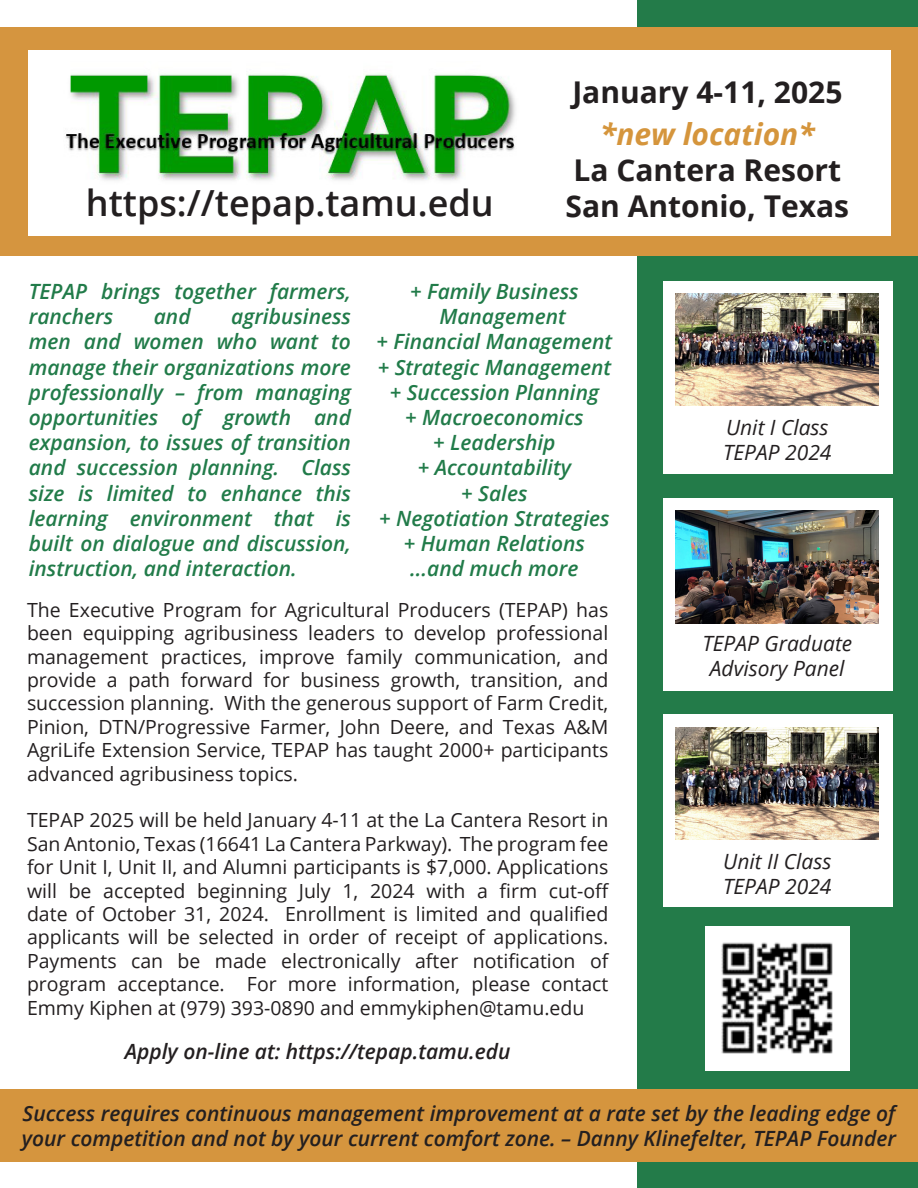
<style>
.page{position:relative;width:918px;height:1188px;background:#fff}
.page>*{position:absolute;margin:0;border:0;box-sizing:border-box;transform-origin:0 0}
.t1{font:600 36px "Open Sans";color:#231f20}
.t2{font:700 30px/36px "Open Sans";color:#231f20;text-align:center}
.t3{font:italic 600 21px/25.2px "Open Sans";color:#217b49}
.t4{font:italic 600 21px/25.2px "Open Sans";color:#231f20}
.t5{font:italic 21px/25.2px "Open Sans";color:#231f20}
.t6{font:19.5px/23.4px "Open Sans";color:#231f20;text-align:justify}
.s1{font-style:italic;color:#d5953c}
</style>
<div class="page">
<div style="left:637px;top:0;width:281px;height:1188px;background:#237b49"></div>
<div style="left:0;top:27px;width:918px;height:229px;background:#d5953f"></div>
<div style="left:29px;top:50px;width:862px;height:186px;background:#fff"></div>
<img style="left:65px;top:73px;width:451px;height:108px">
<div style="left:0;top:1090px;width:918px;height:72px;background:#d5953e"></div>
<div style="left:663px;top:281px;width:229px;height:192px;background:#fff"></div>
<img style="left:676px;top:293px;width:203px;height:113px">
<div style="left:663px;top:498px;width:229px;height:192px;background:#fff"></div>
<img style="left:675px;top:511px;width:204px;height:113px">
<div style="left:663px;top:714px;width:229px;height:193px;background:#fff"></div>
<img style="left:676px;top:727px;width:203px;height:113px">
<img style="left:705px;top:926px;width:144px;height:144px">
<p class="t1" style="left:86px;top:178px;width:409px">https://tepap.tamu.edu</p>
<p class="t2" style="left:572px;top:73px;width:272px">January 4-11, 2025</p>
<p class="t2" style="left:574px;top:115px;width:269px"><span class="s1">*new location*<br></span>La Cantera Resort</p>
<p class="t2" style="left:566px;top:187px;width:285px">San Antonio, Texas</p>
<p class="t3" style="left:29px;top:278px;width:324px">TEPAP brings together farmers, ranchers</p>
<p class="t3" style="left:439px;top:278px;width:141px;text-indent:-29px">+ Family Business<br>Management</p>
<p class="t3" style="left:377px;top:329px;width:237px">+ Financial Management</p>
<p class="t3" style="left:378px;top:354px;width:235px">+ Strategic Management</p>
<p class="t3" style="left:390px;top:379px;width:211px">+ Succession Planning</p>
<p class="t3" style="left:405px;top:404px;width:180px">+ Macroeconomics</p>
<p class="t3" style="left:433px;top:430px;width:124px">+ Leadership</p>
<p class="t3" style="left:418px;top:455px;width:155px">+ Accountability</p>
<p class="t3" style="left:461px;top:480px;width:68px">+ Sales</p>
<p class="t3" style="left:379px;top:505px;width:232px">+ Negotiation Strategies</p>
<p class="t3" style="left:404px;top:530px;width:183px">+ Human Relations</p>
<p class="t3" style="left:410px;top:556px;width:170px">...and much more</p>
<p class="t6" style="left:27px;top:597px;width:583px">The Executive Program for Agricultural Producers (TEPAP) has been equipping agribusiness leaders to develop professional management practices, improve family communication, and provide a path forward for business growth, transition, and succession planning. With the generous support of Farm Credit, Pinion, DTN/Progressive Farmer, John Deere, and Texas A&amp;M AgriLife Extension Service, TEPAP has taught 2000+ participants advanced agribusiness topics.</p>
<p class="t6" style="left:27px;top:808px;width:584px">TEPAP 2025 will be held January 4-11 at the La Cantera Resort in San Antonio, Texas (16641 La Cantera Parkway). The program fee for Unit I, Unit II, and Alumni participants is $7,000. Applications will be accepted beginning July 1, 2024 with a firm cut-off date of October 31, 2024. Enrollment is limited and qualified applicants will be selected in order of receipt of applications.<br>Payments can be made electronically after notification of program acceptance. For more information, please contact Emmy Kiphen at (979) 393-0890 and emmykiphen@tamu.edu</p>
<p class="t4" style="left:125px;top:1039px;width:387px">Apply on-line at: https://tepap.tamu.edu</p>
<p class="t3" style="left:29px;top:304px;width:324px;text-align:justify;text-indent:203px">agribusiness men and women who want to manage their organizations more professionally – from managing opportunities of growth and expansion, to issues of transition and succession planning. Class size is limited to enhance this learning environment that is built on dialogue and discussion, instruction, and interaction.</p>
<p class="t3" style="left:154px;top:304px;width:38px">and</p>
<p class="t5" style="left:723px;top:414px;width:110px">Unit I Class<br>TEPAP 2024</p>
<p class="t5" style="left:702px;top:630px;width:151px;text-align:center">TEPAP Graduate<br>Advisory Panel</p>
<p class="t5" style="left:723px;top:848px;width:110px">Unit II Class<br>TEPAP 2024</p>
<p class="t4" style="left:22px;top:1100px;width:876px">Success requires continuous management improvement at a rate set by the leading edge of your competition and not by your current comfort zone. – Danny Klinefelter, TEPAP Founder</p>
</div>
